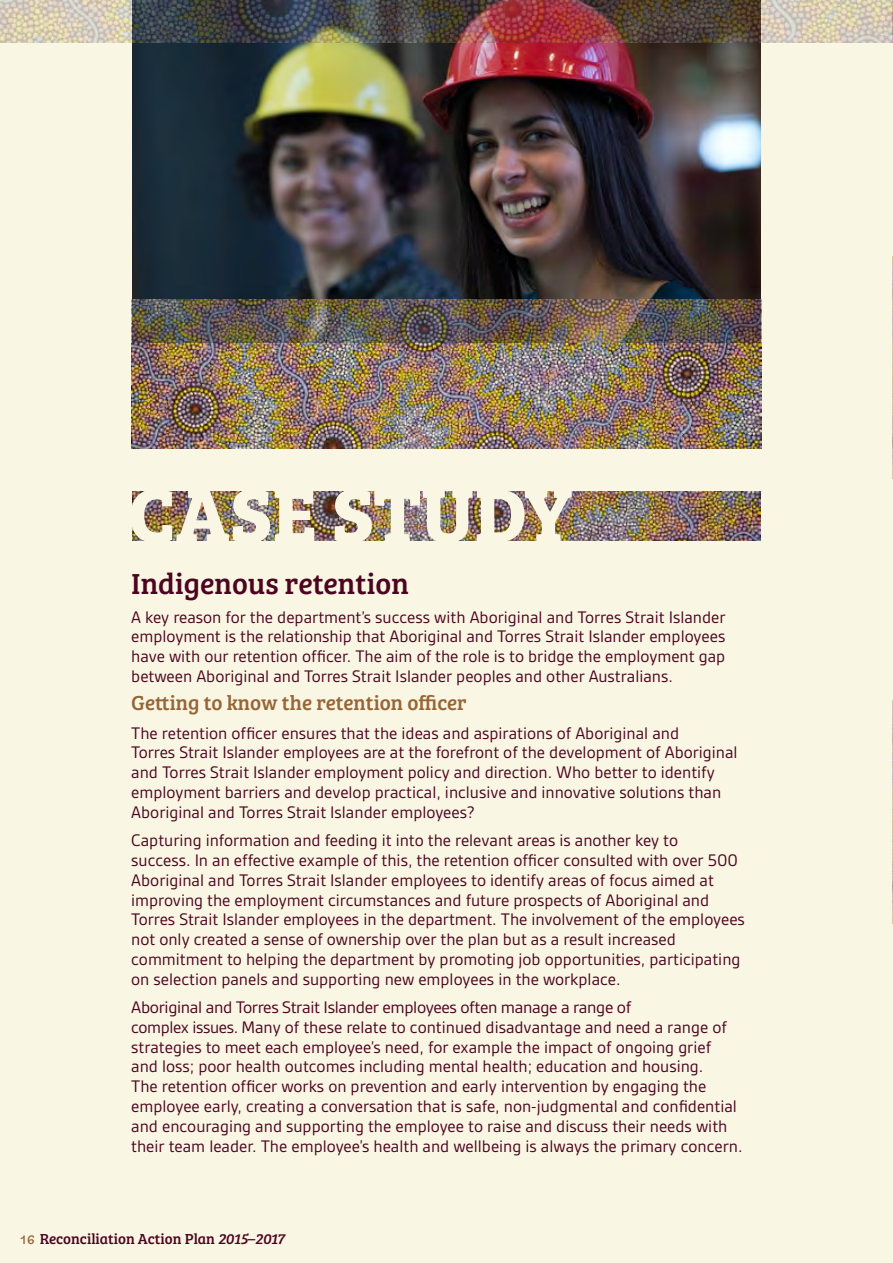
<style>
.page{position:relative;width:893px;height:1263px;background:#f9f7e3}
.page>*{position:absolute;margin:0;border:0;box-sizing:border-box;transform-origin:0 0}
.t1{font:700 78px "Bree Serif";color:#f9f7e3}
.t2{font:30px "Bree Serif";color:#4d0421}
.t3{font:21px "Bree Serif";color:#976537}
.t4{font:18px/19.8px "Gesta";color:#4d0421}
.t5{font:15px "Bree Serif";color:#4d0421}
.s1{font-family:"Iskra";color:#976537}
.s2{font-style:italic}
</style>
<div class="page">
<img style="left:132px;top:492px;width:628px;height:49px">
<img style="left:132px;top:42px;width:629px;height:258px">
<hr style="left:892px;top:0;width:1px;height:1209px;background:#4d0421">
<img style="left:892px;top:257px;width:1px;height:222px">
<img style="left:892px;top:701px;width:1px;height:222px">
<img style="left:0;top:0;width:893px;height:42px">
<img style="left:132px;top:300px;width:629px;height:43px">
<img style="left:132px;top:343px;width:629px;height:106px">
<p class="t1" style="left:128px;top:454px;width:445px">CASE STUDY</p>
<p class="t2" style="left:131px;top:561px;width:279px">Indigenous retention</p>
<p class="t4" style="left:131px;top:607px;width:596px;text-align:justify">A key reason for the department’s success with Aboriginal and Torres Strait Islander employment is the relationship that Aboriginal and Torres Strait Islander employees have with our retention officer. The aim of the role is to bridge the employment gap between Aboriginal and Torres Strait Islander peoples and other Australians.</p>
<p class="t3" style="left:131px;top:687px;width:337px">Getting to know the retention officer</p>
<p class="t4" style="left:131px;top:723px;width:608px">The retention officer ensures that the ideas and aspirations of Aboriginal and<br>Torres Strait Islander employees are at the forefront of the development of Aboriginal and Torres Strait Islander employment policy and direction. Who better to identify employment barriers and develop practical, inclusive and innovative solutions than Aboriginal and Torres Strait Islander employees?</p>
<p class="t4" style="left:131px;top:830px;width:615px">Capturing information and feeding it into the relevant areas is another key to<br>success. In an effective example of this, the retention officer consulted with over 500<br>Aboriginal and Torres Strait Islander employees to identify areas of focus aimed at improving the employment circumstances and future prospects of Aboriginal and Torres Strait Islander employees in the department. The involvement of the employees not only created a sense of ownership over the plan but as a result increased commitment to helping the department by promoting job opportunities, participating on selection panels and supporting new employees in the workplace.</p>
<p class="t4" style="left:131px;top:997px;width:613px">Aboriginal and Torres Strait Islander employees often manage a range of<br>complex issues. Many of these relate to continued disadvantage and need a range of strategies to meet each employee’s need, for example the impact of ongoing grief<br>and loss; poor health outcomes including mental health; education and housing.<br>The retention officer works on prevention and early intervention by engaging the employee early, creating a conversation that is safe, non-judgmental and confidential and encouraging and supporting the employee to raise and discuss their needs with their team leader. The employee’s health and wellbeing is always the primary concern.</p>
<p class="t5" style="left:19px;top:1228px;width:267px"><span class="s1">16</span> Reconciliation Action Plan <span class="s2">2015</span>–<span class="s2">2017</span></p>
</div>
